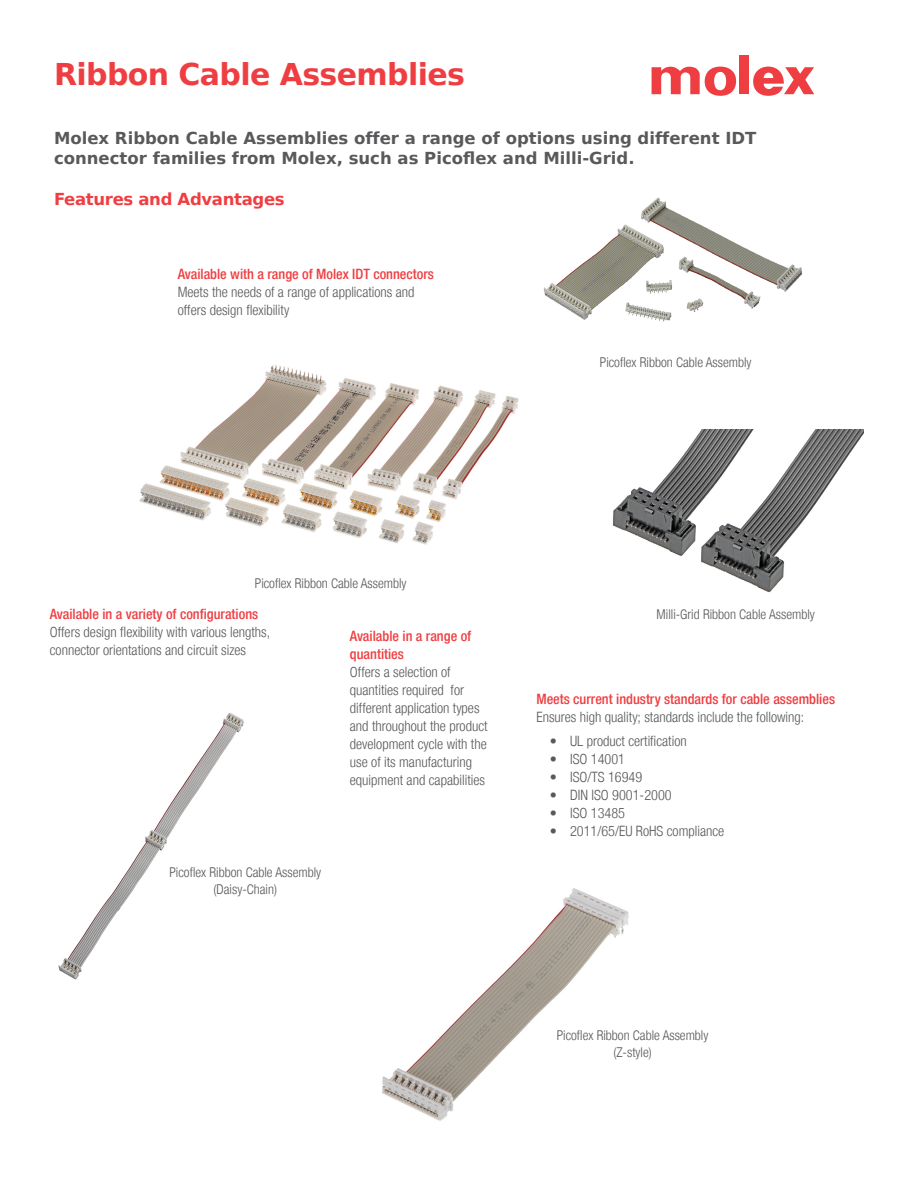
<style>
.page{position:relative;width:918px;height:1188px;background:#fff}
.page>*{position:absolute;margin:0;border:0;box-sizing:border-box;transform-origin:0 0}
.t1{font:700 30px "Bitstream Vera Sans";letter-spacing:-.02em;color:#ef3e42}
.t2{font:700 16.5px/19.5px "Bitstream Vera Sans";color:#58595b}
.t3{font:700 16.5px "Bitstream Vera Sans";letter-spacing:-.02em;color:#ef3e42}
.t4{font:300 condensed 14.25px/18px "Helvetica Neue LT";color:#58595b}
.t5{font:500 condensed 14.25px/18px "Helvetica Neue LT";color:#ef3e42}
.t6{font:300 condensed 13.5px/16.5px "Helvetica Neue LT";color:#58595b;text-align:center}
</style>
<div class="page">
<img style="left:382px;top:888px;width:247px;height:233px">
<img style="left:58px;top:712px;width:186px;height:268px">
<img style="left:543px;top:197px;width:260px;height:125px">
<img style="left:612px;top:430px;width:252px;height:163px">
<img style="left:139px;top:365px;width:380px;height:180px">
<div style="left:739px;top:56px;width:10px;height:38px;background:#ef3e42"></div>
<svg style="left:652px;top:66px;width:84px;height:30px"></svg>
<svg style="left:753px;top:67px;width:61px;height:29px"></svg>
<h1 class="t1" style="left:54px;top:57px;width:413px">Ribbon Cable Assemblies</h1>
<p class="t2" style="left:54px;top:129px;width:704px">Molex Ribbon Cable Assemblies offer a range of options using different IDT connector families from Molex, such as Picoflex and Milli-Grid.</p>
<p class="t3" style="left:54px;top:190px;width:232px">Features and Advantages</p>
<p class="t5" style="left:178px;top:265px;width:258px">Available with a range of Molex IDT connectors</p>
<p class="t4" style="left:178px;top:283px;width:238px">Meets the needs of a range of applications and offers design flexibility</p>
<p class="t6" style="left:600px;top:354px;width:153px">Picoflex Ribbon Cable Assembly</p>
<p class="t6" style="left:255px;top:575px;width:153px">Picoflex Ribbon Cable Assembly</p>
<p class="t5" style="left:50px;top:605px;width:210px">Available in a variety of configurations</p>
<p class="t4" style="left:50px;top:623px;width:222px">Offers design flexibility with various lengths, connector orientations and circuit sizes</p>
<p class="t5" style="left:350px;top:626px;width:123px">Available in a range of quantities</p>
<p class="t4" style="left:350px;top:663px;width:139px">Offers a selection of quantities required for different application types and throughout the product development cycle with the use of its manufacturing equipment and capabilities</p>
<p class="t6" style="left:169px;top:864px;width:153px">Picoflex Ribbon Cable Assembly (Daisy-Chain)</p>
<p class="t6" style="left:657px;top:606px;width:160px">Milli-Grid Ribbon Cable Assembly</p>
<p class="t5" style="left:536px;top:690px;width:300px">Meets current industry standards for cable assemblies</p>
<p class="t4" style="left:536px;top:708px;width:269px">Ensures high quality; standards include the following:</p>
<p class="t4" style="left:550px;top:732px;width:138px">• UL product certification</p>
<p class="t4" style="left:550px;top:750px;width:77px">• ISO 14001</p>
<p class="t4" style="left:550px;top:768px;width:94px">• ISO/TS 16949</p>
<p class="t4" style="left:550px;top:786px;width:123px">• DIN ISO 9001-2000</p>
<p class="t4" style="left:550px;top:804px;width:77px">• ISO 13485</p>
<p class="t4" style="left:550px;top:822px;width:176px">• 2011/65/EU RoHS compliance</p>
<p class="t6" style="left:557px;top:1027px;width:153px">Picoflex Ribbon Cable Assembly (Z-style)</p>
</div>
